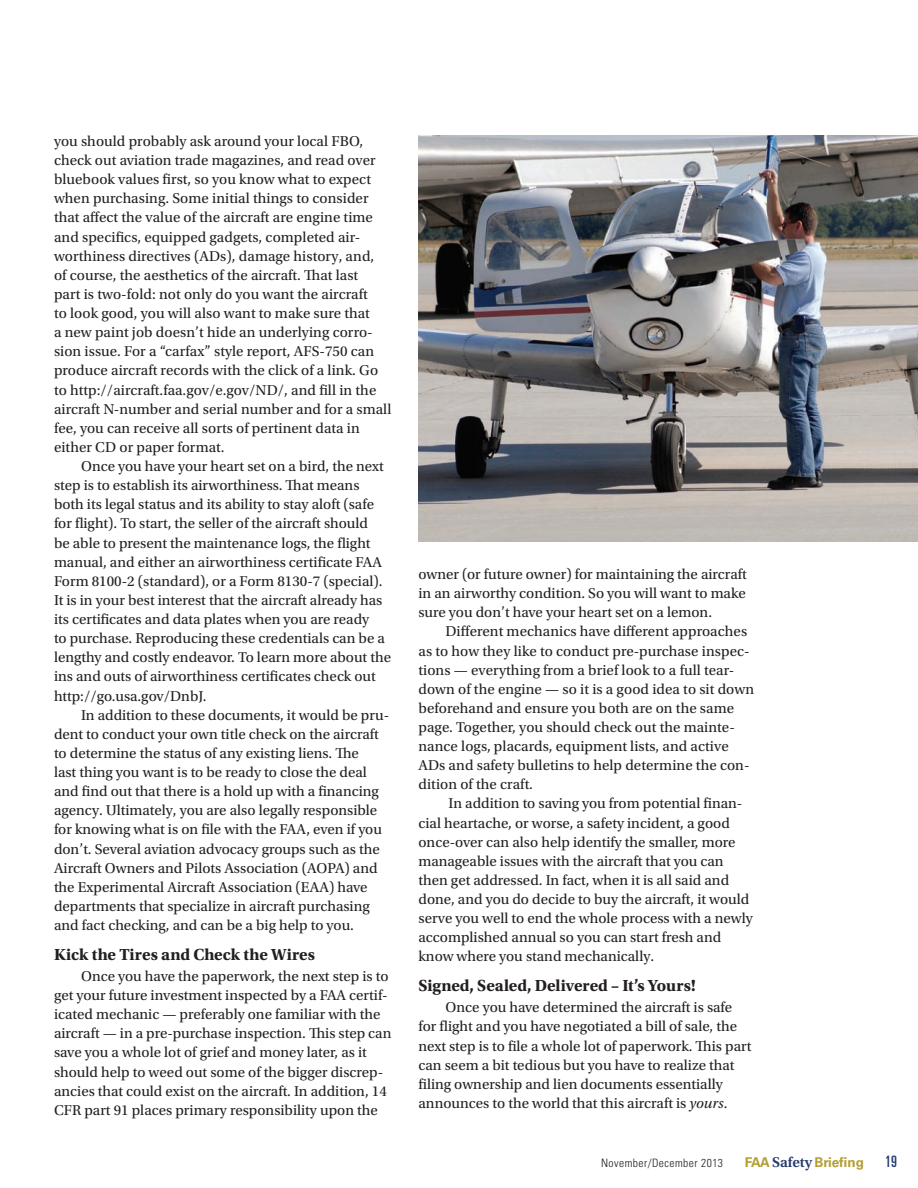
<style>
.page{position:relative;width:918px;height:1188px;background:#fff}
.page>*{position:absolute;margin:0;border:0;box-sizing:border-box;transform-origin:0 0}
.t1{font:700 16.8px "Utopia Std";color:#231f20}
.t2{font:ultra-condensed 15.75px "Univers LT Std";color:#253b6c}
.t3{font:15px/19.2px "Utopia Std";color:#231f20}
.t4{font:700 13.5px "Univers LT Std";color:#b49e32}
.t5{font:300 condensed 11.55px "Univers LT Std";letter-spacing:.04em;color:#231f20}
.s1{font-style:italic}
.s2{font-family:"Utopia Std";font-weight:600;font-size:15px;color:#253b6c}
</style>
<div class="page">
<img style="left:418px;top:135px;width:500px;height:406px">
<p class="t3" style="left:54px;top:132px;width:311px">you should probably ask around your local FBO,</p>
<p class="t3" style="left:54px;top:151px;width:323px">check out aviation trade magazines, and read over</p>
<p class="t3" style="left:54px;top:170px;width:319px">bluebook values first, so you know what to expect</p>
<p class="t3" style="left:54px;top:189px;width:316px">when purchasing. Some initial things to consider</p>
<p class="t3" style="left:54px;top:208px;width:321px">that affect the value of the aircraft are engine time</p>
<p class="t3" style="left:54px;top:227px;width:308px">and specifics, equipped gadgets, completed air-</p>
<p class="t3" style="left:54px;top:246px;width:322px">worthiness directives (ADs), damage history, and,</p>
<p class="t3" style="left:54px;top:266px;width:306px">of course, the aesthetics of the aircraft. That last</p>
<p class="t3" style="left:54px;top:285px;width:315px">part is two-fold: not only do you want the aircraft</p>
<p class="t3" style="left:54px;top:304px;width:317px">to look good, you will also want to make sure that</p>
<p class="t3" style="left:54px;top:323px;width:320px">a new paint job doesn’t hide an underlying corro-</p>
<p class="t3" style="left:54px;top:342px;width:322px">sion issue. For a “carfax” style report, AFS-750 can</p>
<p class="t3" style="left:54px;top:361px;width:326px">produce aircraft records with the click of a link. Go</p>
<p class="t3" style="left:54px;top:380px;width:324px">to http://aircraft.faa.gov/e.gov/ND/, and fill in the</p>
<p class="t3" style="left:54px;top:399px;width:339px">aircraft N-number and serial number and for a small</p>
<p class="t3" style="left:54px;top:419px;width:307px">fee, you can receive all sorts of pertinent data in</p>
<p class="t3" style="left:54px;top:438px;width:172px">either CD or paper format.</p>
<p class="t3" style="left:81px;top:457px;width:304px">Once you have your heart set on a bird, the next</p>
<p class="t3" style="left:54px;top:476px;width:307px">step is to establish its airworthiness. That means</p>
<p class="t3" style="left:54px;top:495px;width:322px">both its legal status and its ability to stay aloft (safe</p>
<p class="t3" style="left:54px;top:514px;width:316px">for flight). To start, the seller of the aircraft should</p>
<p class="t3" style="left:54px;top:533px;width:318px">be able to present the maintenance logs, the flight</p>
<p class="t3" style="left:54px;top:552px;width:329px">manual, and either an airworthiness certificate FAA</p>
<p class="t3" style="left:54px;top:572px;width:330px">Form 8100-2 (standard), or a Form 8130-7 (special).</p>
<p class="t3" style="left:54px;top:591px;width:330px">It is in your best interest that the aircraft already has</p>
<p class="t3" style="left:54px;top:610px;width:317px">its certificates and data plates when you are ready</p>
<p class="t3" style="left:54px;top:629px;width:332px">to purchase. Reproducing these credentials can be a</p>
<p class="t3" style="left:54px;top:648px;width:339px">lengthy and costly endeavor. To learn more about the</p>
<p class="t3" style="left:54px;top:667px;width:323px">ins and outs of airworthiness certificates check out</p>
<p class="t3" style="left:54px;top:686px;width:154px">http://go.usa.gov/DnbJ.</p>
<p class="t3" style="left:81px;top:705px;width:310px">In addition to these documents, it would be pru-</p>
<p class="t3" style="left:54px;top:725px;width:326px">dent to conduct your own title check on the aircraft</p>
<p class="t3" style="left:54px;top:744px;width:306px">to determine the status of any existing liens. The</p>
<p class="t3" style="left:54px;top:763px;width:315px">last thing you want is to be ready to close the deal</p>
<p class="t3" style="left:54px;top:782px;width:326px">and find out that there is a hold up with a financing</p>
<p class="t3" style="left:54px;top:801px;width:325px">agency. Ultimately, you are also legally responsible</p>
<p class="t3" style="left:54px;top:820px;width:330px">for knowing what is on file with the FAA, even if you</p>
<p class="t3" style="left:54px;top:839px;width:327px">don’t. Several aviation advocacy groups such as the</p>
<p class="t3" style="left:54px;top:858px;width:325px">Aircraft Owners and Pilots Association (AOPA) and</p>
<p class="t3" style="left:54px;top:878px;width:315px">the Experimental Aircraft Association (EAA) have</p>
<p class="t3" style="left:54px;top:897px;width:317px">departments that specialize in aircraft purchasing</p>
<p class="t3" style="left:54px;top:916px;width:302px">and fact checking, and can be a big help to you.</p>
<p class="t1" style="left:54px;top:944px;width:263px">Kick the Tires and Check the Wires</p>
<p class="t3" style="left:54px;top:967px;width:339px;text-indent:27px">Once you have the paperwork, the next step is to get your future investment inspected by a FAA certif&shy;icated mechanic — preferably one familiar with the aircraft — in a pre-purchase inspection. This step can save you a whole lot of grief and money later, as it should help to weed out some of the bigger discrep&shy;ancies that could exist on the aircraft. In addition, 14<br>CFR part 91 places primary responsibility upon the</p>
<p class="t3" style="left:418px;top:565px;width:330px">owner (or future owner) for maintaining the aircraft</p>
<p class="t3" style="left:418px;top:584px;width:329px">in an airworthy condition. So you will want to make</p>
<p class="t3" style="left:418px;top:603px;width:295px">sure you don’t have your heart set on a lemon.</p>
<p class="t3" style="left:446px;top:622px;width:303px">Different mechanics have different approaches</p>
<p class="t3" style="left:418px;top:641px;width:333px">as to how they like to conduct pre-purchase inspec-</p>
<p class="t3" style="left:418px;top:660px;width:317px">tions — everything from a brief look to a full tear-</p>
<p class="t3" style="left:418px;top:680px;width:337px">down of the engine — so it is a good idea to sit down</p>
<p class="t3" style="left:418px;top:699px;width:317px">beforehand and ensure you both are on the same</p>
<p class="t3" style="left:418px;top:718px;width:318px">page. Together, you should check out the mainte-</p>
<p class="t3" style="left:418px;top:737px;width:312px">nance logs, placards, equipment lists, and active</p>
<p class="t3" style="left:418px;top:756px;width:333px">ADs and safety bulletins to help determine the con-</p>
<p class="t3" style="left:418px;top:775px;width:116px">dition of the craft.</p>
<p class="t3" style="left:449px;top:794px;width:295px">In addition to saving you from potential finan-</p>
<p class="t3" style="left:418px;top:813px;width:313px">cial heartache, or worse, a safety incident, a good</p>
<p class="t3" style="left:418px;top:833px;width:319px">once-over can also help identify the smaller, more</p>
<p class="t3" style="left:418px;top:852px;width:307px">manageable issues with the aircraft that you can</p>
<p class="t3" style="left:418px;top:871px;width:312px">then get addressed. In fact, when it is all said and</p>
<p class="t3" style="left:418px;top:890px;width:332px">done, and you do decide to buy the aircraft, it would</p>
<p class="t3" style="left:418px;top:909px;width:336px">serve you well to end the whole process with a newly</p>
<p class="t3" style="left:418px;top:928px;width:304px">accomplished annual so you can start fresh and</p>
<p class="t3" style="left:418px;top:947px;width:237px">know where you stand mechanically.</p>
<p class="t1" style="left:418px;top:976px;width:279px">Signed, Sealed, Delivered – It’s Yours!</p>
<p class="t3" style="left:418px;top:998px;width:334px;text-indent:27px">Once you have determined the aircraft is safe for flight and you have negotiated a bill of sale, the next step is to file a whole lot of paperwork. This part can seem a bit tedious but you have to realize that filing ownership and lien documents essentially announces to the world that this aircraft is <span class="s1">yours</span>.</p>
<p class="t5" style="left:601px;top:1156px;width:123px">November/December 2013</p>
<p class="t4" style="left:745px;top:1154px;width:121px">FAA <span class="s2">Safety</span> Briefing</p>
<p class="t2" style="left:885px;top:1152px;width:13px">19</p>
</div>
